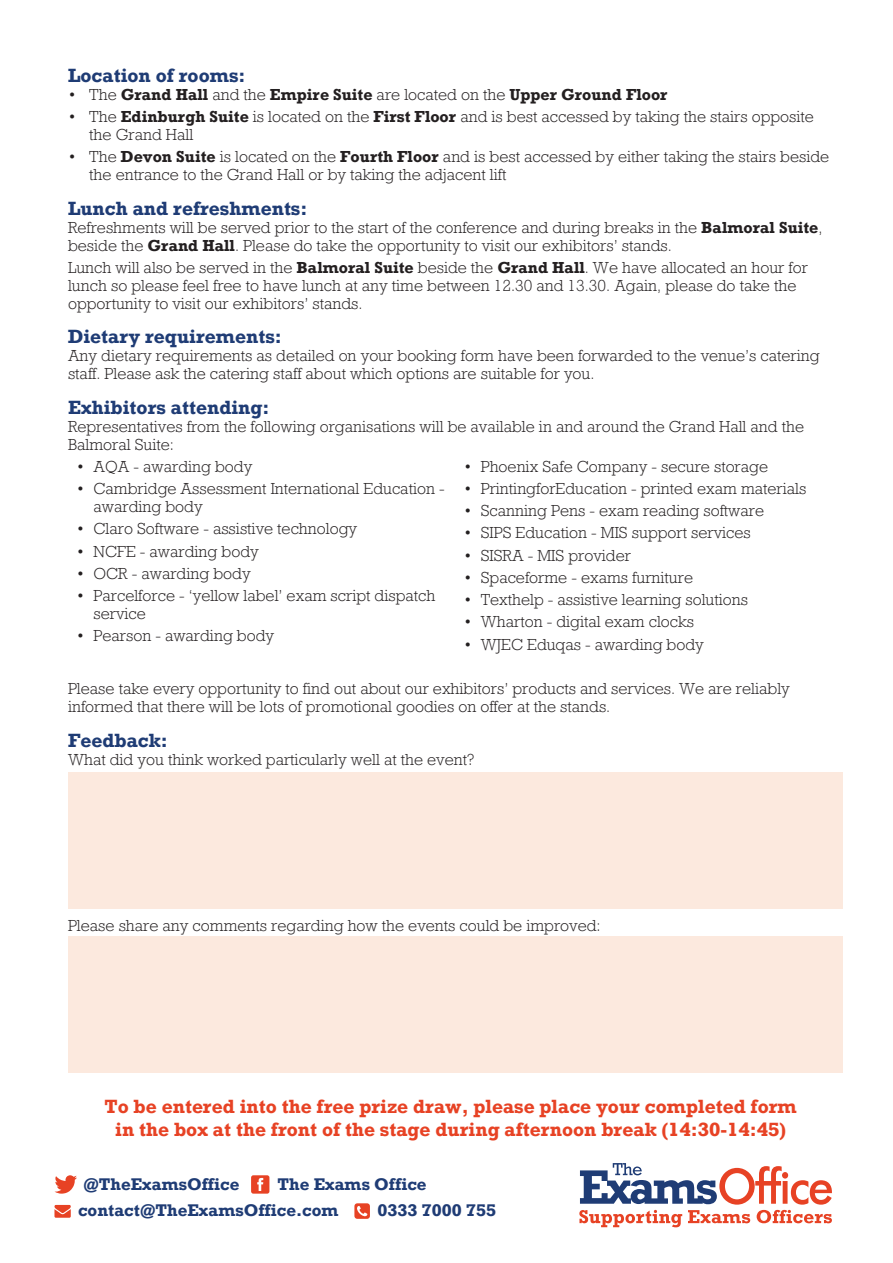
<style>
.page{position:relative;width:893px;height:1263px;background:#fff}
.page>*{position:absolute;margin:0;border:0;box-sizing:border-box;transform-origin:0 0}
.t1{font:700 18px/22.5px "Rockwell Nova";color:#e74224;text-align:center}
.t2{font:700 18px "Rockwell Nova";color:#1f3c75}
.t3{font:700 15.9px "Rockwell Nova";color:#1f3c75}
.t4{font:300 15px/18px "Rockwell Nova";color:#231f20}
.t5{font:700 15px "Rockwell Nova";color:#231f20}
.s1{font-weight:300}
.s2{font-weight:700}
</style>
<div class="page">
<div style="left:68px;top:772px;width:775px;height:136px;background:#fce9de"></div>
<div style="left:68px;top:936px;width:775px;height:136px;background:#fce9de"></div>
<svg style="left:54px;top:1205px;width:17px;height:13px"></svg>
<svg style="left:354px;top:1203px;width:16px;height:16px"></svg>
<svg style="left:54px;top:1175px;width:23px;height:18px"></svg>
<svg style="left:251px;top:1175px;width:18px;height:18px"></svg>
<svg style="left:579px;top:1163px;width:253px;height:64px"></svg>
<p class="t2" style="left:68px;top:63px;width:179px">Location of rooms:</p>
<p class="t5" style="left:68px;top:84px;width:601px"><span class="s1">• The</span> Grand Hall <span class="s1">and the</span> Empire Suite <span class="s1">are located on the</span> Upper Ground Floor</p>
<p class="t4" style="left:89px;top:107px;width:726px;text-indent:-21px">• The <span class="s2">Edinburgh Suite</span> is located on the <span class="s2">First Floor</span> and is best accessed by taking the stairs opposite the Grand Hall</p>
<p class="t4" style="left:89px;top:148px;width:741px;text-indent:-21px">• The <span class="s2">Devon Suite</span> is located on the <span class="s2">Fourth Floor</span> and is best accessed by either taking the stairs beside the entrance to the Grand Hall or by taking the adjacent lift</p>
<p class="t2" style="left:68px;top:196px;width:241px">Lunch and refreshments:</p>
<p class="t4" style="left:68px;top:218px;width:756px">Refreshments will be served prior to the start of the conference and during breaks in the <span class="s2">Balmoral Suite</span>, beside the <span class="s2">Grand Hall</span>. Please do take the opportunity to visit our exhibitors’ stands.</p>
<p class="t4" style="left:68px;top:258px;width:741px">Lunch will also be served in the <span class="s2">Balmoral Suite</span> beside the <span class="s2">Grand Hall</span>. We have allocated an hour for lunch so please feel free to have lunch at any time between 12.30 and 13.30. Again, please do take the opportunity to visit our exhibitors’ stands.</p>
<p class="t2" style="left:68px;top:325px;width:215px">Dietary requirements:</p>
<p class="t4" style="left:68px;top:347px;width:753px">Any dietary requirements as detailed on your booking form have been forwarded to the venue’s catering staff. Please ask the catering staff about which options are suitable for you.</p>
<p class="t2" style="left:68px;top:395px;width:203px">Exhibitors attending:</p>
<p class="t4" style="left:68px;top:417px;width:738px">Representatives from the following organisations will be available in and around the Grand Hall and the<br>Balmoral Suite:</p>
<p class="t4" style="left:77px;top:457px;width:177px">• AQA - awarding body</p>
<p class="t4" style="left:94px;top:479px;width:353px;text-indent:-17px">• Cambridge Assessment International Education - awarding body</p>
<p class="t4" style="left:77px;top:520px;width:282px">• Claro Software - assistive technology</p>
<p class="t4" style="left:77px;top:542px;width:184px">• NCFE - awarding body</p>
<p class="t4" style="left:77px;top:564px;width:176px">• OCR - awarding body</p>
<p class="t4" style="left:94px;top:586px;width:343px;text-indent:-17px">• Parcelforce - ‘yellow label’ exam script dispatch service</p>
<p class="t4" style="left:77px;top:627px;width:199px">• Pearson - awarding body</p>
<p class="t4" style="left:464px;top:457px;width:306px">• Phoenix Safe Company - secure storage</p>
<p class="t4" style="left:464px;top:479px;width:344px">• PrintingforEducation - printed exam materials</p>
<p class="t4" style="left:464px;top:502px;width:302px">• Scanning Pens - exam reading software</p>
<p class="t4" style="left:464px;top:524px;width:289px">• SIPS Education - MIS support services</p>
<p class="t4" style="left:464px;top:546px;width:169px">• SISRA - MIS provider</p>
<p class="t4" style="left:464px;top:568px;width:231px">• Spaceforme - exams furniture</p>
<p class="t4" style="left:464px;top:591px;width:286px">• Texthelp - assistive learning solutions</p>
<p class="t4" style="left:464px;top:613px;width:232px">• Wharton - digital exam clocks</p>
<p class="t4" style="left:464px;top:635px;width:242px">• WJEC Eduqas - awarding body</p>
<p class="t4" style="left:68px;top:680px;width:723px">Please take every opportunity to find out about our exhibitors’ products and services. We are reliably informed that there will be lots of promotional goodies on offer at the stands.</p>
<p class="t2" style="left:68px;top:728px;width:101px">Feedback:</p>
<p class="t4" style="left:68px;top:750px;width:408px">What did you think worked particularly well at the event?</p>
<p class="t4" style="left:68px;top:916px;width:534px">Please share any comments regarding how the events could be improved:</p>
<p class="t1" style="left:104px;top:1095px;width:694px">To be entered into the free prize draw, please place your completed form in the box at the front of the stage during afternoon break (14:30-14:45)</p>
<p class="t3" style="left:83px;top:1174px;width:158px">@TheExamsOffice</p>
<p class="t3" style="left:278px;top:1174px;width:151px">The Exams Office</p>
<p class="t3" style="left:78px;top:1199px;width:262px">contact@TheExamsOffice.com</p>
<p class="t3" style="left:377px;top:1199px;width:120px">0333 7000 755</p>
</div>
